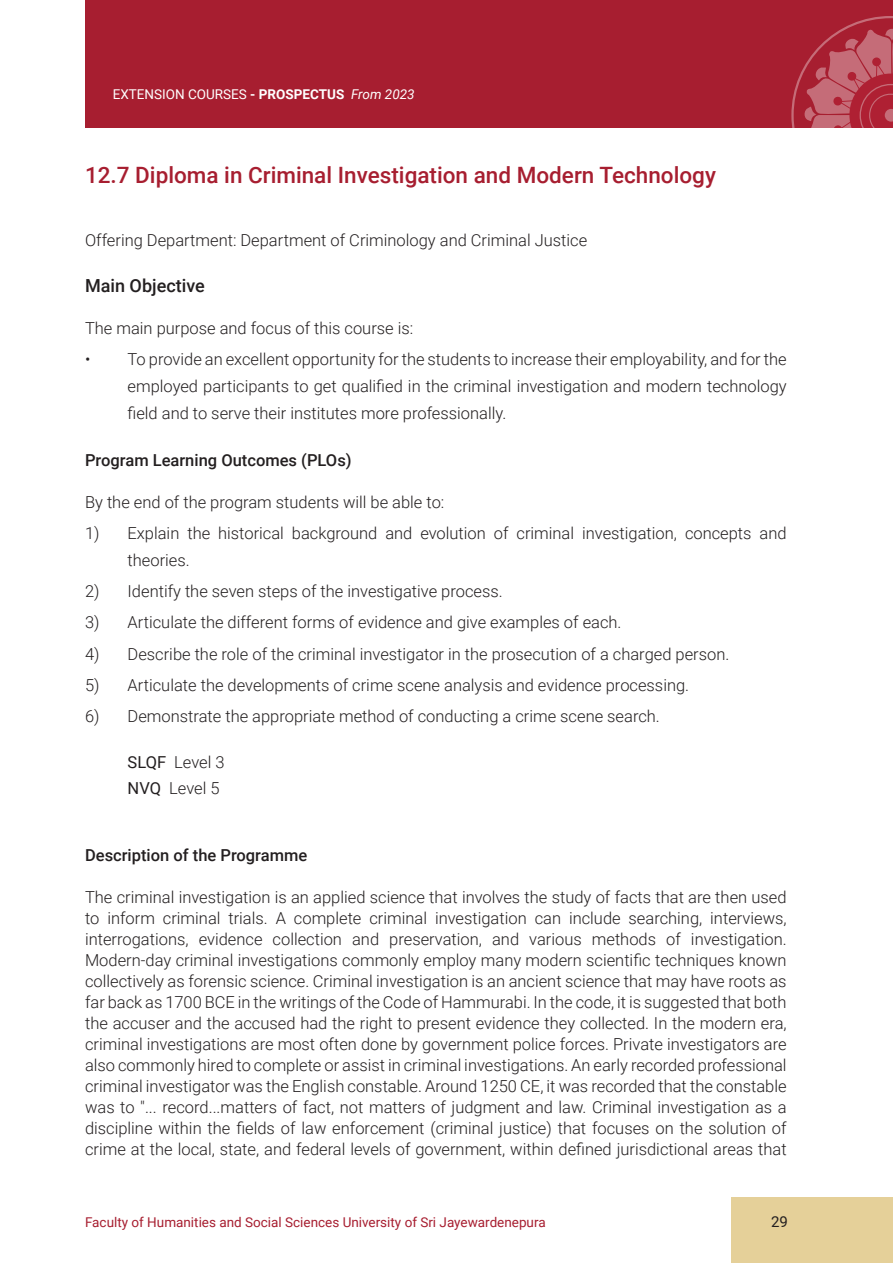
<style>
.page{position:relative;width:893px;height:1263px;background:#fff}
.page>*{position:absolute;margin:0;border:0;box-sizing:border-box;transform-origin:0 0}
.t1{font:500 22.5px "Roboto";color:#a71e30}
.t2{font:500 18px "Roboto";color:#231f20}
.t3{font:300 16.5px/21px "Roboto";color:#231f20;text-align:justify}
.t4{font:500 16.5px "Roboto";color:#231f20}
.t5{font:15px "Roboto";color:#231f20}
.t6{font:13.5px "Roboto";color:#a71e30}
.t7{font:13.5px "Roboto";color:#fff}
.s1{font-weight:700}
.s2{font-style:italic}
.s3{font-weight:400}
</style>
<div class="page">
<div style="left:731px;top:1197px;width:162px;height:66px;background:#e5d099"></div>
<div style="left:85px;top:0;width:808px;height:128px;background:#a71e30"></div>
<svg style="left:791px;top:16px;width:102px;height:112px"></svg>
<p class="t7" style="left:113px;top:85px;width:303px">EXTENSION COURSES <span class="s1">- PROSPECTUS</span> <span class="s2">From 2023</span></p>
<h1 class="t1" style="left:85px;top:159px;width:632px">12.7 Diploma in Criminal Investigation and Modern Technology</h1>
<p class="t3" style="left:85px;top:229px;width:504px">Offering Department: Department of Criminology and Criminal Justice</p>
<p class="t2" style="left:85px;top:273px;width:121px">Main Objective</p>
<p class="t3" style="left:85px;top:317px;width:330px">The main purpose and focus of this course is:</p>
<p class="t3" style="left:128px;top:345px;width:661px;line-height:27px;text-indent:-43px">• To provide an excellent opportunity for the students to increase their employability, and for the employed participants to get qualified in the criminal investigation and modern technology field and to serve their institutes more professionally.</p>
<p class="t4" style="left:85px;top:448px;width:268px">Program Learning Outcomes (PLOs)</p>
<p class="t3" style="left:85px;top:490px;width:361px">By the end of the program students will be able to:</p>
<p class="t3" style="left:128px;top:519px;width:661px;line-height:27px;text-indent:-43px">1) Explain the historical background and evolution of criminal investigation, concepts and theories.</p>
<p class="t3" style="left:85px;top:580px;width:419px">2) Identify the seven steps of the investigative process.</p>
<p class="t3" style="left:85px;top:611px;width:538px">3) Articulate the different forms of evidence and give examples of each.</p>
<p class="t3" style="left:85px;top:642px;width:646px">4) Describe the role of the criminal investigator in the prosecution of a charged person.</p>
<p class="t3" style="left:85px;top:674px;width:606px">5) Articulate the developments of crime scene analysis and evidence processing.</p>
<p class="t3" style="left:85px;top:705px;width:576px">6) Demonstrate the appropriate method of conducting a crime scene search.</p>
<p class="t3" style="left:128px;top:749px;width:99px;line-height:25.2px"><span class="s3">SLQF</span> Level 3<br><span class="s3">NVQ</span> Level 5</p>
<p class="t4" style="left:85px;top:843px;width:224px">Description of the Programme</p>
<p class="t3" style="left:85px;top:886px;width:703px">The criminal investigation is an applied science that involves the study of facts that are then used to inform criminal trials. A complete criminal investigation can include searching, interviews, interrogations, evidence collection and preservation, and various methods of investigation.<br>Modern-day criminal investigations commonly employ many modern scientific techniques known collectively as forensic science. Criminal investigation is an ancient science that may have roots as far back as 1700 BCE in the writings of the Code of Hammurabi. In the code, it is suggested that both the accuser and the accused had the right to present evidence they collected. In the modern era, criminal investigations are most often done by government police forces. Private investigators are also commonly hired to complete or assist in criminal investigations. An early recorded professional criminal investigator was the English constable. Around 1250 CE, it was recorded that the constable was to "... record...matters of fact, not matters of judgment and law. Criminal investigation as a discipline within the fields of law enforcement (criminal justice) that focuses on the solution of crime at the local, state, and federal levels of government, within defined jurisdictional areas that</p>
<p class="t6" style="left:85px;top:1212px;width:462px">Faculty of Humanities and Social Sciences University of Sri Jayewardenepura</p>
<p class="t5" style="left:771px;top:1211px;width:18px">29</p>
</div>
